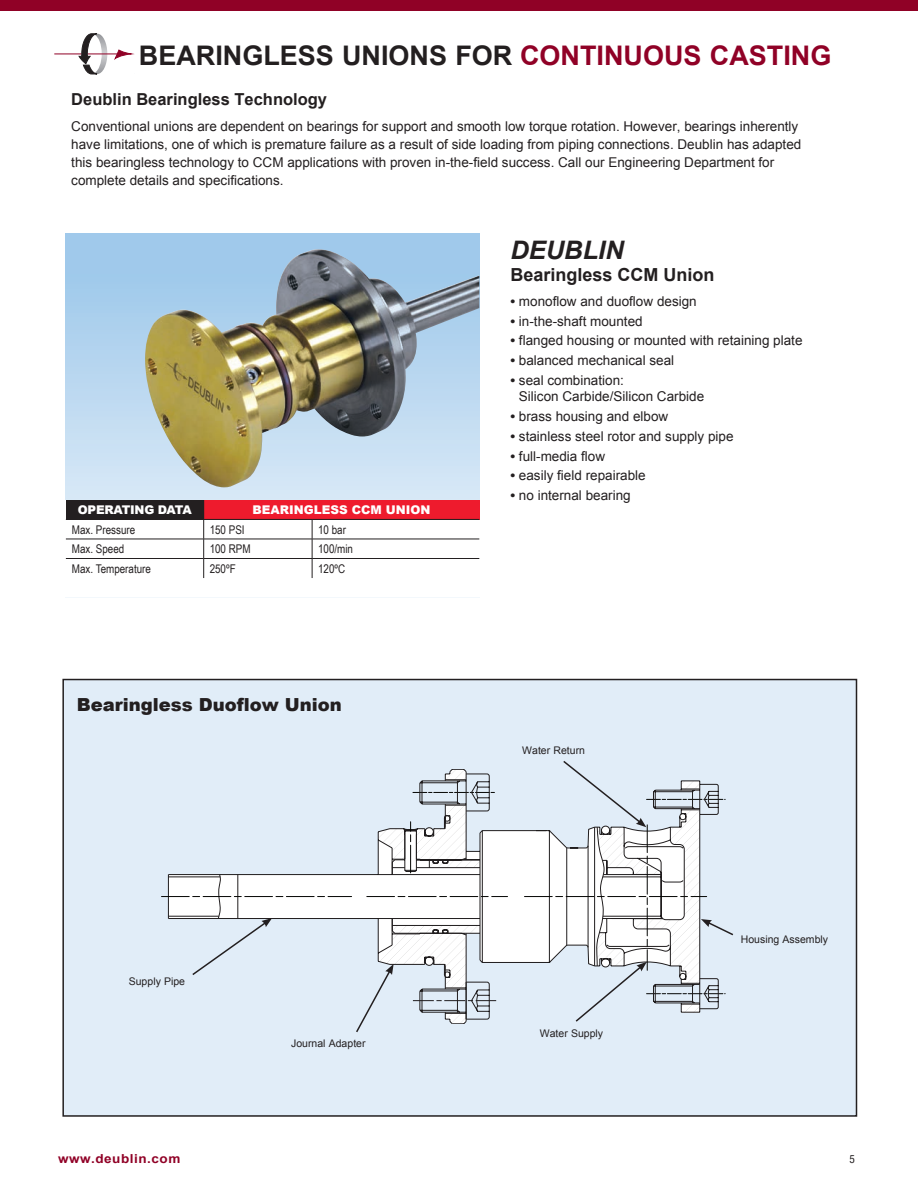
<style>
.page{position:relative;width:918px;height:1188px;background:#fff}
.page>*{position:absolute;margin:0;border:0;box-sizing:border-box;transform-origin:0 0}
.t1{font:700 27px "Arial";color:#231f20}
.heads{font:italic 700 25.5px "Arial";color:#231f20}
.Body{font:900 18px "Arial";color:#231f20}
.Body-2{font:700 18px "Arial";color:#231f20}
.Body-3{font:700 16.5px "Arial";color:#231f20}
.Body-4{font:13.5px/18px "Arial";color:#231f20}
.t2{font:700 12.45px "Arial";letter-spacing:.04em;color:#900126;scale:1.09 1}
.t3{font:12px "Arial Narrow";color:#231f20}
.t4{font:900 12px "Arial";color:#fff}
.t5{font:900 12px "Arial";letter-spacing:-.02em;color:#fff}
.t6{font:condensed 11.25px "Helvetica Neue";color:#231f20}
.t7{font:10.5px "Arial";color:#231f20}
.s1{color:#900126}
.s2{font-weight:700}
</style>
<div class="page">
<div style="left:1px;top:0;width:917px;height:11px;background:#900126"></div>
<svg style="left:115px;top:50px;width:19px;height:10px"></svg>
<hr style="left:87px;top:53px;width:32px;height:1px;background:#900126">
<svg style="left:54px;top:34px;width:53px;height:40px"></svg>
<div style="left:63px;top:680px;width:793px;height:436px;background:#e1edf8"></div>
<div style="left:62px;top:679px;width:795px;height:438px;border:2px solid #231f20"></div>
<svg style="left:66px;top:233px;width:413px;height:267px;background:#b7d6ef"></svg>
<div style="left:508px;top:830px;width:16px;height:133px;background:#fff"></div>
<div style="left:66px;top:500px;width:138px;height:19px;background:#231f20"></div>
<div style="left:204px;top:500px;width:275px;height:19px;background:#ee1b2d"></div>
<hr style="left:66px;top:519px;width:138px;height:1px;background:#231f20">
<hr style="left:204px;top:519px;width:108px;height:1px;background:#231f20">
<hr style="left:312px;top:519px;width:167px;height:1px;background:#231f20">
<hr style="left:66px;top:539px;width:138px;height:1px;background:#231f20">
<hr style="left:204px;top:539px;width:108px;height:1px;background:#231f20">
<hr style="left:312px;top:539px;width:167px;height:1px;background:#231f20">
<hr style="left:66px;top:558px;width:138px;height:1px;background:#231f20">
<hr style="left:204px;top:558px;width:108px;height:1px;background:#231f20">
<svg style="left:203px;top:520px;width:1px;height:58px"></svg>
<hr style="left:312px;top:558px;width:167px;height:1px;background:#231f20">
<svg style="left:312px;top:520px;width:1px;height:58px"></svg>
<svg style="left:161px;top:769px;width:347px;height:264px"></svg>
<svg style="left:524px;top:761px;width:210px;height:261px"></svg>
<img style="left:145px;top:249px;width:334px;height:238px">
<p class="t1" style="left:139px;top:37px;width:694px">BEARINGLESS UNIONS FOR <span class="s1">CONTINUOUS CASTING</span></p>
<p class="Body-3" style="left:71px;top:89px;width:257px">Deublin Bearingless Technology</p>
<p class="Body-4" style="left:71px;top:117px;width:732px">Conventional unions are dependent on bearings for support and smooth low torque rotation. However, bearings inherently have limitations, one of which is premature failure as a result of side loading from piping connections. Deublin has adapted this bearingless technology to CCM applications with proven in-the-field success. Call our Engineering Department for complete details and specifications.</p>
<p class="t5" style="left:78px;top:501px;width:115px">OPERATING DATA</p>
<p class="t4" style="left:253px;top:501px;width:179px">BEARINGLESS CCM UNION</p>
<p class="t3" style="left:72px;top:521px;width:65px">Max. Pressure</p>
<p class="t3" style="left:210px;top:521px;width:37px">150 PSI</p>
<p class="t3" style="left:318px;top:521px;width:29px">10 bar</p>
<p class="t3" style="left:72px;top:540px;width:54px">Max. Speed</p>
<p class="t3" style="left:210px;top:540px;width:43px">100 RPM</p>
<p class="t3" style="left:318px;top:540px;width:37px">100/min</p>
<p class="t3" style="left:72px;top:560px;width:81px">Max. Temperature</p>
<p class="t3" style="left:210px;top:560px;width:28px">250ºF</p>
<p class="t3" style="left:318px;top:560px;width:29px">120ºC</p>
<p class="Body" style="left:77px;top:691px;width:267px">Bearingless Duoflow Union</p>
<p class="t7" style="left:129px;top:974px;width:58px">Supply Pipe</p>
<p class="t7" style="left:291px;top:1036px;width:76px">Journal Adapter</p>
<p class="heads" style="left:510px;top:233px;width:115px">DEUBLIN</p>
<p class="Body-2" style="left:510px;top:263px;width:206px">Bearingless CCM Union</p>
<p class="Body-4" style="left:510px;top:292px;width:188px"><span class="s2">•</span> monoflow and duoflow design</p>
<p class="Body-4" style="left:510px;top:312px;width:134px"><span class="s2">•</span> in-the-shaft mounted</p>
<p class="Body-4" style="left:510px;top:332px;width:294px"><span class="s2">•</span> flanged housing or mounted with retaining plate</p>
<p class="Body-4" style="left:510px;top:352px;width:165px"><span class="s2">•</span> balanced mechanical seal</p>
<p class="Body-4" style="left:519px;top:372px;width:187px;line-height:16.5px;text-indent:-8px"><span class="s2">•</span> seal combination:<br>Silicon Carbide/Silicon Carbide</p>
<p class="Body-4" style="left:510px;top:408px;width:159px"><span class="s2">•</span> brass housing and elbow</p>
<p class="Body-4" style="left:510px;top:427px;width:225px"><span class="s2">•</span> stainless steel rotor and supply pipe</p>
<p class="Body-4" style="left:510px;top:447px;width:96px"><span class="s2">•</span> full-media flow</p>
<p class="Body-4" style="left:510px;top:467px;width:137px"><span class="s2">•</span> easily field repairable</p>
<p class="Body-4" style="left:510px;top:486px;width:122px"><span class="s2">•</span> no internal bearing</p>
<p class="t7" style="left:522px;top:743px;width:64px">Water Return</p>
<p class="t7" style="left:540px;top:1026px;width:65px">Water Supply</p>
<p class="t7" style="left:741px;top:933px;width:89px">Housing Assembly</p>
<p class="t2" style="left:58px;top:1151px;width:114px">www.deublin.com</p>
<p class="t6" style="left:849px;top:1152px;width:7px">5</p>
</div>
